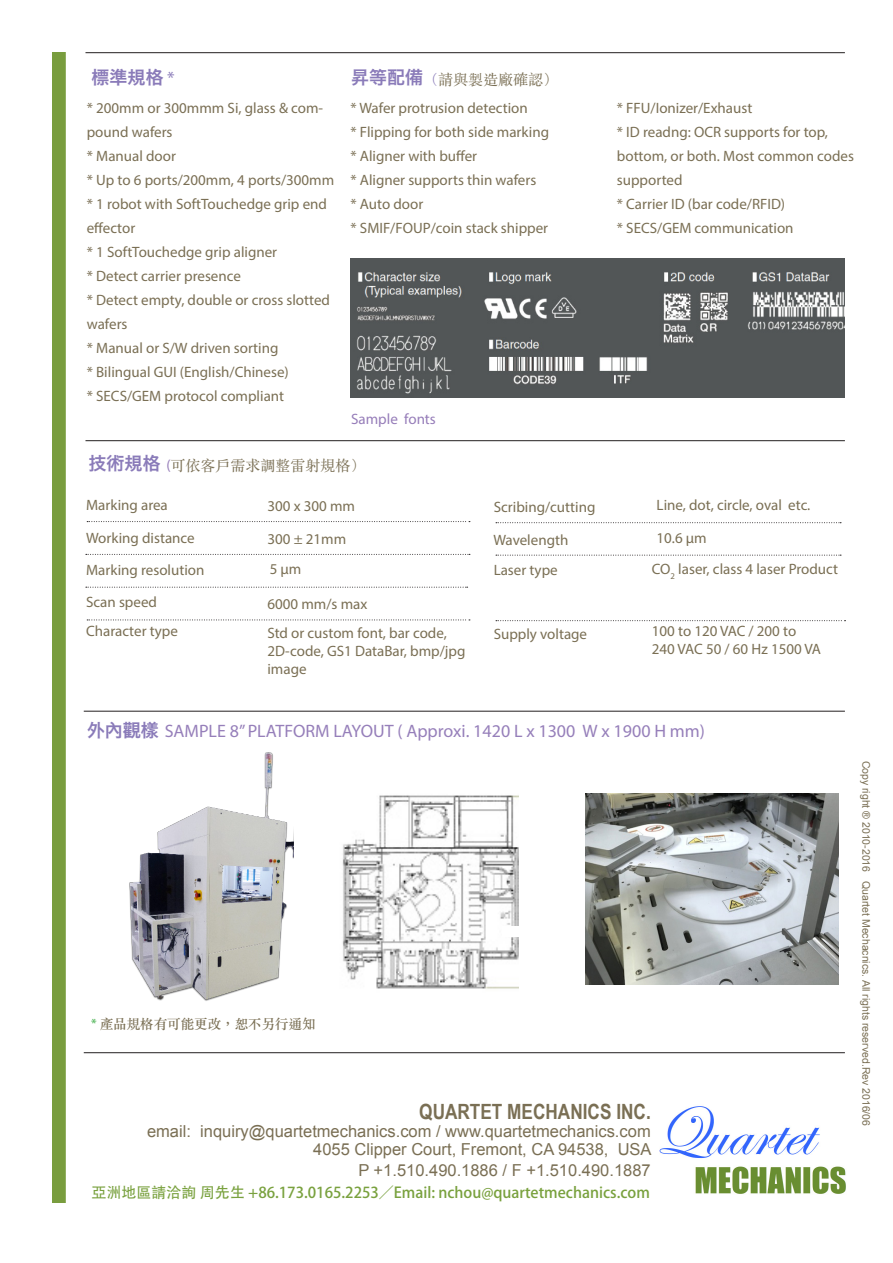
<style>
.page{position:relative;width:893px;height:1263px;background:#fff}
.page>*{position:absolute;margin:0;border:0;box-sizing:border-box;transform-origin:0 0}
.t1{font:700 21px "Arial Narrow";color:#7a6f54}
.t2{font:18px "Myriad Pro";color:#967fba}
.t3{font:18px "Hiragino Sans GB W6";color:#8a7bb9}
.t4{font:16.5px "Arial";color:#7a6f54}
.t5{font:15px/24px "Myriad Pro";color:#7a6f54}
.t6{font:15px "Adobe Heiti Std";color:#79a13e}
.t7{font:15px "ST Songti TC Regular";color:#7a6f54}
.t8{font:15px "Myriad Pro";color:#967db9}
.t9{font:13.5px "ST Songti TC Bold";color:#7a6f54}
.t10{font:10.5px "Arial";color:#7a6f54}
.s1{font-family:"Myriad Pro"}
.s2{font-family:"Hiragino Sans GB W6";font-size:18px;color:#8a7bb9}
.s3{color:#8a7bb9}
.s4{font-family:"Myriad Pro";color:#967db9}
.s5{font-family:"Hiragino Sans GB W6";color:#8a7bb9}
.s6{font-family:"Myriad Pro";color:#40ae49}
</style>
<div class="page">
<div style="left:52px;top:53px;width:13px;height:1150px;background:#799d3e"></div>
<img style="left:659px;top:1106px;width:187px;height:88px">
<hr style="left:84px;top:1052px;width:761px;height:1px;background:#231f20">
<hr style="left:85px;top:52px;width:760px;height:1px;background:#231f20">
<hr style="left:84px;top:711px;width:761px;height:1px;background:#231f20">
<img style="left:585px;top:793px;width:254px;height:191px">
<img style="left:342px;top:795px;width:177px;height:194px">
<img style="left:129px;top:752px;width:164px;height:249px">
<img style="left:351px;top:258px;width:494px;height:139px">
<hr style="left:85px;top:440px;width:760px;height:1px;background:#231f20">
<svg style="left:87px;top:521px;width:383px;height:1px"></svg>
<svg style="left:496px;top:522px;width:345px;height:1px"></svg>
<svg style="left:86px;top:554px;width:384px;height:1px"></svg>
<svg style="left:86px;top:587px;width:382px;height:1px"></svg>
<svg style="left:496px;top:555px;width:345px;height:1px"></svg>
<svg style="left:87px;top:619px;width:383px;height:1px"></svg>
<svg style="left:496px;top:620px;width:349px;height:1px"></svg>
<div style="left:503px;top:926px;width:29px;height:10px;background:#fff"></div>
<p class="t3" style="left:91px;top:66px;width:85px">標準規格 <span class="s1">*</span></p>
<p class="t7" style="left:351px;top:70px;width:208px"><span class="s2">昇等配備</span><span class="s3">（</span>請與製造廠確認）</p>
<p class="t5" style="left:87px;top:96px;width:238px">* 200mm or 300mmm Si, glass &amp; com&shy;pound wafers</p>
<p class="t5" style="left:87px;top:144px;width:91px">* Manual door</p>
<p class="t5" style="left:87px;top:168px;width:249px">* Up to 6 ports/200mm, 4 ports/300mm</p>
<p class="t5" style="left:87px;top:192px;width:242px">* 1 robot with SoftTouchedge grip end effector</p>
<p class="t5" style="left:87px;top:240px;width:192px">* 1 SoftTouchedge grip aligner</p>
<p class="t5" style="left:87px;top:264px;width:156px">* Detect carrier presence</p>
<p class="t5" style="left:87px;top:288px;width:245px">* Detect empty, double or cross slotted wafers</p>
<p class="t5" style="left:87px;top:336px;width:193px">* Manual or S/W driven sorting</p>
<p class="t5" style="left:87px;top:360px;width:204px">* Bilingual GUI (English/Chinese)</p>
<p class="t5" style="left:87px;top:384px;width:199px">* SECS/GEM protocol compliant</p>
<p class="t5" style="left:351px;top:96px;width:179px">* Wafer protrusion detection</p>
<p class="t5" style="left:351px;top:120px;width:200px">* Flipping for both side marking</p>
<p class="t5" style="left:351px;top:144px;width:128px">* Aligner with buffer</p>
<p class="t5" style="left:351px;top:168px;width:187px">* Aligner supports thin wafers</p>
<p class="t5" style="left:351px;top:192px;width:74px">* Auto door</p>
<p class="t5" style="left:351px;top:216px;width:199px">* SMIF/FOUP/coin stack shipper</p>
<p class="t8" style="left:351px;top:410px;width:86px">Sample fonts</p>
<p class="t7" style="left:88px;top:456px;width:279px"><span class="s2">技術規格</span> <span class="s4">(</span>可依客戶需求調整雷射規格）</p>
<p class="t5" style="left:617px;top:96px;width:137px">* FFU/Ionizer/Exhaust</p>
<p class="t5" style="left:617px;top:120px;width:239px">* ID readng: OCR supports for top, bottom, or both. Most common codes supported</p>
<p class="t5" style="left:617px;top:192px;width:170px">* Carrier ID (bar code/RFID)</p>
<p class="t5" style="left:617px;top:216px;width:178px">* SECS/GEM communication</p>
<p class="t5" style="left:86px;top:493px;width:83px">Marking area</p>
<p class="t5" style="left:267px;top:494px;width:89px">300 x 300 mm</p>
<p class="t5" style="left:86px;top:526px;width:110px">Working distance</p>
<p class="t5" style="left:267px;top:526px;width:80px">300 ± 21mm</p>
<p class="t5" style="left:86px;top:558px;width:120px">Marking resolution</p>
<p class="t5" style="left:270px;top:557px;width:33px">5 µm</p>
<p class="t5" style="left:86px;top:590px;width:72px">Scan speed</p>
<p class="t5" style="left:267px;top:591px;width:101px">6000 mm/s max</p>
<p class="t5" style="left:86px;top:618px;width:93px">Character type</p>
<p class="t5" style="left:267px;top:624px;width:200px;line-height:18px">Std or custom font, bar code,<br>2D-code, GS1 DataBar, bmp/jpg image</p>
<p class="t5" style="left:494px;top:494px;width:103px">Scribing/cutting</p>
<p class="t5" style="left:657px;top:493px;width:155px">Line, dot, circle, oval etc.</p>
<p class="t5" style="left:493px;top:528px;width:76px">Wavelength</p>
<p class="t5" style="left:657px;top:526px;width:52px">10.6 μm</p>
<p class="t5" style="left:494px;top:558px;width:66px">Laser type</p>
<p class="t5" style="left:652px;top:557px;width:188px">CO<sub>2</sub> laser, class 4 laser Product</p>
<p class="t5" style="left:494px;top:621px;width:95px">Supply voltage</p>
<p class="t5" style="left:652px;top:618px;width:146px">100 to 120 VAC / 200 to</p>
<p class="t5" style="left:652px;top:636px;width:171px">240 VAC 50 / 60 Hz 1500 VA</p>
<p class="t2" style="left:87px;top:720px;width:620px"><span class="s5">外內觀樣</span> SAMPLE 8” PLATFORM LAYOUT ( Approxi. 1420 L x 1300 W x 1900 H mm)</p>
<p class="t9" style="left:91px;top:1015px;width:226px"><span class="s6">*</span> 產品規格有可能更改，恕不另行通知</p>
<p class="t1" style="left:419px;top:1095px;width:233px">QUARTET MECHANICS INC.</p>
<p class="t4" style="left:147px;top:1120px;width:505px">email: inquiry@quartetmechanics.com / www.quartetmechanics.com</p>
<p class="t4" style="left:313px;top:1138px;width:340px">4055 Clipper Court, Fremont, CA 94538, USA</p>
<p class="t4" style="left:358px;top:1159px;width:294px">P +1.510.490.1886 / F +1.510.490.1887</p>
<p class="t6" style="left:91px;top:1184px;width:560px">亞洲地區請洽詢 周先生 +86.173.0165.2253／Email: nchou@quartetmechanics.com</p>
<p class="t10" style="left:873px;top:760px;width:367px;rotate:90deg">Copy right ® 2010-2016 Quartet Mechacnics. All rights reserved.Rev 2016/06</p>
</div>
